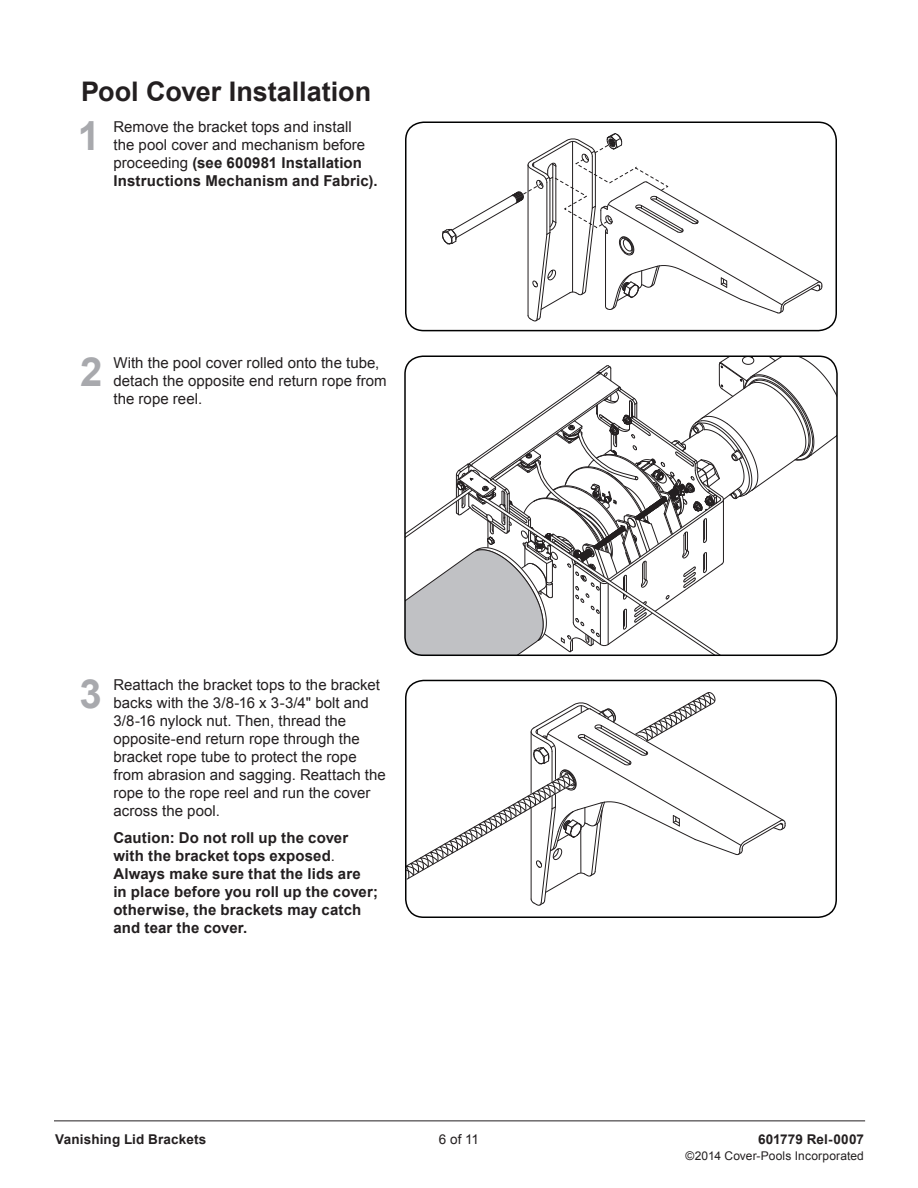
<style>
.page{position:relative;width:918px;height:1188px;background:#fff}
.page>*{position:absolute;margin:0;border:0;box-sizing:border-box;transform-origin:0 0}
.Instruction_Text{font:700 40.2px "Arial";color:#a8a9ad}
.Section_title{font:700 27px "Arial";color:#231f20}
.Instruction_Text-2{font:15px/18px "Arial";letter-spacing:.005em;color:#231f20}
.Instruction_Text_2nd{font:700 15px/18px "Arial";letter-spacing:.01em;color:#231f20}
.t1{font:700 13.5px "Arial";letter-spacing:.01em;color:#231f20}
.t2{font:13.5px "Arial";color:#231f20}
.t3{font:12px "Arial";letter-spacing:.015em;color:#231f20}
.s1{font-weight:700}
.s2{font-weight:400}
</style>
<div class="page">
<svg style="left:442px;top:133px;width:380px;height:189px"></svg>
<div style="left:405px;top:122px;width:432px;height:209px;border:2px solid #000101;border-radius:18px"></div>
<svg style="left:408px;top:692px;width:378px;height:214px"></svg>
<div style="left:405px;top:680px;width:432px;height:238px;border:2px solid #000101;border-radius:18px"></div>
<svg style="left:405px;top:356px;width:433px;height:299px"></svg>
<div style="left:404px;top:356px;width:434px;height:300px;border:2px solid #000101;border-radius:18px"></div>
<hr style="left:54px;top:1120px;width:811px;height:1px;background:#231f20">
<p class="Section_title" style="left:81px;top:73px;width:292px">Pool Cover Installation</p>
<p class="Instruction_Text" style="left:78px;top:109px;width:24px">1</p>
<p class="Instruction_Text-2" style="left:113px;top:118px;width:266px">Remove the bracket tops and install<br>the pool cover and mechanism before proceeding <span class="s1">(see 600981 Installation Instructions Mechanism and Fabric).</span></p>
<p class="Instruction_Text" style="left:80px;top:346px;width:24px">2</p>
<p class="Instruction_Text-2" style="left:113px;top:354px;width:275px">With the pool cover rolled onto the tube, detach the opposite end return rope from the rope reel.</p>
<p class="Instruction_Text" style="left:79px;top:667px;width:24px">3</p>
<p class="Instruction_Text-2" style="left:113px;top:676px;width:274px">Reattach the bracket tops to the bracket backs with the 3/8-16 x 3-3/4" bolt and 3/8-16 nylock nut. Then, thread the opposite-end return rope through the bracket rope tube to protect the rope from abrasion and sagging. Reattach the rope to the rope reel and run the cover across the pool.</p>
<p class="Instruction_Text_2nd" style="left:113px;top:830px;width:266px">Caution: Do not roll up the cover with the bracket tops exposed<span class="s2">.<br></span>Always make sure that the lids are<br>in place before you roll up the cover; otherwise, the brackets may catch and tear the cover.</p>
<p class="t1" style="left:55px;top:1130px;width:153px">Vanishing Lid Brackets</p>
<p class="t2" style="left:439px;top:1130px;width:42px">6 of 11</p>
<p class="t1" style="left:758px;top:1130px;width:107px">601779 Rel-0007</p>
<p class="t3" style="left:686px;top:1148px;width:180px">©2014 Cover-Pools Incorporated</p>
</div>
